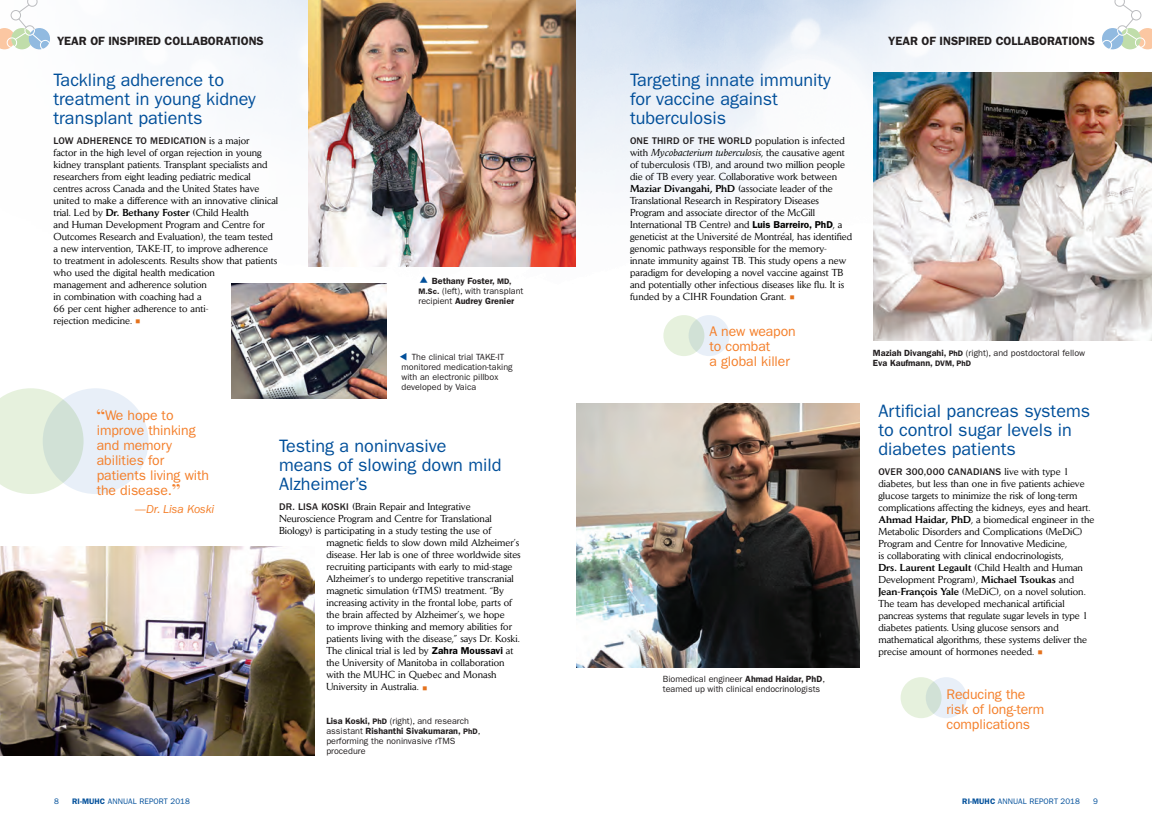
<style>
.page{position:relative;width:1152px;height:828px;background:#fff}
.page>*{position:absolute;margin:0;border:0;box-sizing:border-box;transform-origin:0 0}
.Small_Title_18_pt{font:18px/19px "Franklin Gothic";color:#014f9a}
.Pull_Quote{font:14px/15px "Franklin Gothic";letter-spacing:-.005em;color:#f47f2a}
.Section_heads{font:600 12px "Franklin Gothic";color:#231f20}
.Pull_Quote-2{font:italic 12px "Franklin Gothic";letter-spacing:-.005em;color:#f47f2a}
.Body_ENG_Jaeger{font:10px/12px "Daily News";color:#000}
.Captions{font:9px/10px "Franklin Gothic";color:#231f20}
.t1{font:8px "Franklin Gothic";letter-spacing:.01em;color:#014f9a}
.s1{font-family:"Franklin Gothic";font-weight:500;color:#231f20}
.s2{font-weight:500}
.s3{color:#e4721d}
.s4{font-weight:600}
.s5{font-weight:600;font-size:8px}
.s6{font-family:"Bodoni";font-weight:700;font-size:16px}
.s7{font-family:"Franklin Gothic";font-weight:600}
.s8{font-style:italic}
</style>
<div class="page">
<img style="left:167px;top:0;width:844px;height:292px">
<img style="left:873px;top:72px;width:279px;height:269px">
<img style="left:308px;top:0;width:268px;height:267px">
<img style="left:0;top:546px;width:314px;height:209px">
<img style="left:576px;top:403px;width:284px;height:265px">
<div style="left:43px;top:388px;width:106px;height:106px;background:#e8eff8;border-radius:50%"></div>
<svg style="left:0;top:388px;width:84px;height:106px"></svg>
<div style="left:689px;top:315px;width:41px;height:41px;background:#e8eff8;border-radius:50%"></div>
<div style="left:663px;top:315px;width:41px;height:41px;background:linear-gradient(to right,#eef7e0,#d2e2d6);border-radius:50%"></div>
<div style="left:926px;top:677px;width:41px;height:41px;background:#e8eff8;border-radius:50%"></div>
<div style="left:901px;top:677px;width:41px;height:41px;background:linear-gradient(to right,#edf6df,#d2e2d7);border-radius:50%"></div>
<img style="left:231px;top:284px;width:155px;height:115px">
<svg style="left:0;top:0;width:50px;height:50px"></svg>
<svg style="left:1102px;top:0;width:50px;height:50px"></svg>
<svg style="left:420px;top:277px;width:8px;height:6px"></svg>
<p class="Section_heads" style="left:57px;top:34px;width:208px">YEAR OF INSPIRED COLLABORATIONS</p>
<p class="Section_heads" style="left:888px;top:34px;width:208px">YEAR OF INSPIRED COLLABORATIONS</p>
<p class="Small_Title_18_pt" style="left:53px;top:70px;width:204px">Tackling adherence to treatment in young kidney transplant patients</p>
<p class="Body_ENG_Jaeger" style="left:53px;top:134px;width:226px"><span class="s1">LOW ADHERENCE TO MEDICATION</span> is a major<br>factor in the high level of organ rejection in young kidney transplant patients. Transplant specialists and researchers from eight leading pediatric medical centres across Canada and the United States have united to make a difference with an innovative clinical trial. Led by <span class="s2">Dr. Bethany Foster</span> (Child Health<br>and Human Development Program and Centre for Outcomes Research and Evaluation), the team tested a new intervention, TAKE-IT, to improve adherence to treatment in adolescents. Results show that patients who used the digital health medication<br>management and adherence solution<br>in combination with coaching had a<br>66 per cent higher adherence to anti-<br>rejection medicine. <span class="s3">○</span></p>
<p class="Captions" style="left:418px;top:276px;width:106px;text-indent:13px"><span class="s4">Bethany Foster,</span> <span class="s5">MD,<br>M.Sc.</span> (left), with transplant recipient <span class="s4">Audrey Grenier</span></p>
<p class="Captions" style="left:401px;top:352px;width:113px;text-indent:10px">The clinical trial TAKE-IT monitored medication-taking with an electronic pillbox developed by Vaica</p>
<p class="Pull_Quote" style="left:97px;top:408px;width:114px"><span class="s6">“</span>We hope to improve thinking and memory abilities for patients living with the disease.<span class="s6">”</span></p>
<p class="Pull_Quote-2" style="left:134px;top:502px;width:82px">—Dr. Lisa Koski</p>
<p class="Small_Title_18_pt" style="left:279px;top:437px;width:224px">Testing a noninvasive means of slowing down mild<br>Alzheimer’s</p>
<p class="Body_ENG_Jaeger" style="left:279px;top:501px;width:193px"><span class="s1">DR. LISA KOSKI</span> (Brain Repair and Integrative</p>
<p class="Body_ENG_Jaeger" style="left:279px;top:513px;width:214px">Neuroscience Program and Centre for Translational</p>
<p class="Body_ENG_Jaeger" style="left:279px;top:525px;width:214px">Biology) is participating in a study testing the use of</p>
<p class="Body_ENG_Jaeger" style="left:326px;top:537px;width:194px">magnetic fields to slow down mild Alzheimer’s</p>
<p class="Body_ENG_Jaeger" style="left:326px;top:549px;width:196px">disease. Her lab is one of three worldwide sites</p>
<p class="Body_ENG_Jaeger" style="left:326px;top:561px;width:188px">recruiting participants with early to mid-stage</p>
<p class="Body_ENG_Jaeger" style="left:326px;top:573px;width:189px">Alzheimer’s to undergo repetitive transcranial</p>
<p class="Body_ENG_Jaeger" style="left:326px;top:585px;width:179px">magnetic simulation (rTMS) treatment. “By</p>
<p class="Body_ENG_Jaeger" style="left:326px;top:597px;width:187px">increasing activity in the frontal lobe, parts of</p>
<p class="Body_ENG_Jaeger" style="left:326px;top:609px;width:180px">the brain affected by Alzheimer’s, we hope</p>
<p class="Body_ENG_Jaeger" style="left:326px;top:621px;width:187px">to improve thinking and memory abilities for</p>
<p class="Body_ENG_Jaeger" style="left:326px;top:633px;width:195px">patients living with the disease,” says Dr. Koski.</p>
<p class="Body_ENG_Jaeger" style="left:326px;top:645px;width:188px">The clinical trial is led by <span class="s7">Zahra Moussavi</span> at</p>
<p class="Body_ENG_Jaeger" style="left:326px;top:657px;width:180px">the University of Manitoba in collaboration</p>
<p class="Body_ENG_Jaeger" style="left:326px;top:669px;width:172px">with the MUHC in Quebec and Monash</p>
<p class="Body_ENG_Jaeger" style="left:326px;top:681px;width:103px">University in Australia. <span class="s3">○</span></p>
<p class="Captions" style="left:326px;top:716px;width:155px"><span class="s4">Lisa Koski,</span> <span class="s5">PhD</span> (right), and research assistant <span class="s4">Rishanthi Sivakumaran,</span> <span class="s5">PhD</span>, performing the noninvasive rTMS procedure</p>
<p class="Small_Title_18_pt" style="left:630px;top:70px;width:202px">Targeting innate immunity for vaccine against tuberculosis</p>
<p class="Body_ENG_Jaeger" style="left:630px;top:134px;width:224px"><span class="s1">ONE THIRD OF THE WORLD</span> population is infected with <span class="s8">Mycobacterium tuberculosis</span>, the causative agent of tuberculosis (TB), and around two million people die of TB every year. Collaborative work between <span class="s2">Maziar Divangahi, PhD</span> (associate leader of the Translational Research in Respiratory Diseases Program and associate director of the McGill International TB Centre) and <span class="s7">Luis Barreiro, PhD</span>, a geneticist at the Université de Montréal, has identified genomic pathways responsible for the memory&shy;innate immunity against TB. This study opens a new paradigm for developing a novel vaccine against TB and potentially other infectious diseases like flu. It is funded by a CIHR Foundation Grant. <span class="s3">○</span></p>
<p class="Pull_Quote" style="left:709px;top:324px;width:88px">A new weapon to combat<br>a global killer</p>
<p class="Captions" style="left:663px;top:674px;width:164px">Biomedical engineer <span class="s4">Ahmad Haidar, PhD</span>, teamed up with clinical endocrinologists</p>
<p class="Captions" style="left:873px;top:348px;width:214px"><span class="s4">Maziah Divangahi,</span> <span class="s5">PhD</span> (right), and postdoctoral fellow<br><span class="s4">Eva Kaufmann,</span> <span class="s5">DVM, PhD</span></p>
<p class="Small_Title_18_pt" style="left:878px;top:401px;width:213px">Artificial pancreas systems to control sugar levels in diabetes patients</p>
<p class="Body_ENG_Jaeger" style="left:878px;top:465px;width:217px"><span class="s1">OVER 300,000 CANADIANS</span> live with type 1 diabetes, but less than one in five patients achieve glucose targets to minimize the risk of long-term complications affecting the kidneys, eyes and heart.<br><span class="s2">Ahmad Haidar, PhD</span>, a biomedical engineer in the Metabolic Disorders and Complications (MeDiC)<br>Program and Centre for Innovative Medicine,<br>is collaborating with clinical endocrinologists,<br><span class="s2">Drs. Laurent Legault</span> (Child Health and Human Development Program), <span class="s2">Michael Tsoukas</span> and <span class="s2">Jean-François Yale</span> (MeDiC), on a novel solution.<br>The team has developed mechanical artificial pancreas systems that regulate sugar levels in type 1 diabetes patients. Using glucose sensors and mathematical algorithms, these systems deliver the precise amount of hormones needed. <span class="s3">○</span></p>
<p class="Pull_Quote" style="left:946px;top:687px;width:99px">Reducing the risk of long-term complications</p>
<p class="t1" style="left:54px;top:797px;width:6px">8</p>
<p class="t1" style="left:72px;top:797px;width:119px"><span class="s4">RI-MUHC</span> ANNUAL REPORT 2018</p>
<p class="t1" style="left:962px;top:797px;width:119px"><span class="s4">RI-MUHC</span> ANNUAL REPORT 2018</p>
<p class="t1" style="left:1093px;top:797px;width:6px">9</p>
</div>
